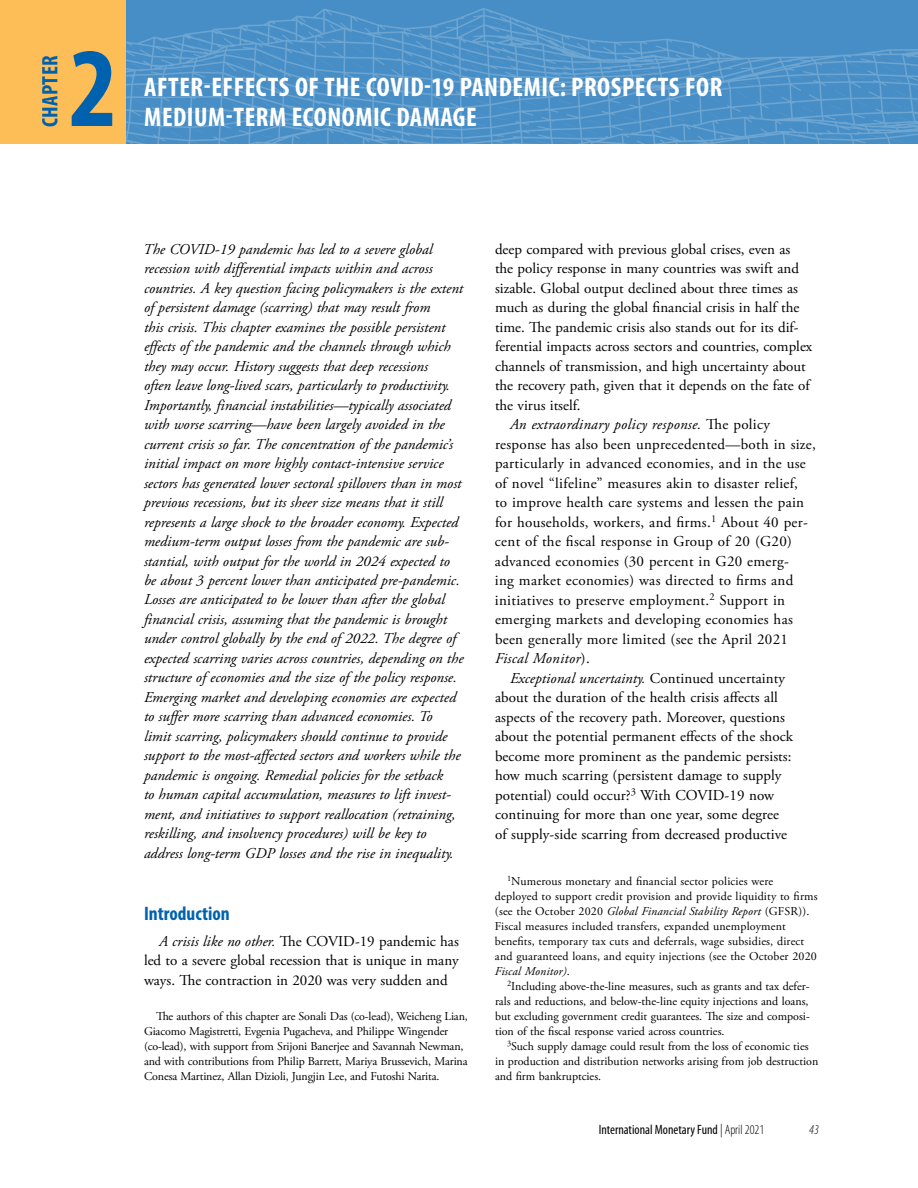
<style>
.page{position:relative;width:918px;height:1188px;background:#fff}
.page>*{position:absolute;margin:0;border:0;box-sizing:border-box;transform-origin:0 0}
.t1{font:700 condensed 114px "Myriad Pro";color:#0062af}
.t2{font:700 condensed 27px "Myriad Pro";letter-spacing:.02em;color:#fff}
.t3{font:700 condensed 22.5px "Myriad Pro";letter-spacing:.02em;color:#0062af}
.t4{font:700 condensed 19.5px "Myriad Pro";color:#0062af}
.t5{font:italic 15px/19.5px "Adobe Garamond Pro";color:#000}
.t6{font:15px/19.5px "Adobe Garamond Pro";letter-spacing:.005em;color:#000;text-align:justify}
.t7{font:italic 15px "Adobe Garamond Pro";letter-spacing:.02em;color:#000}
.t8{font:condensed 13.5px "Myriad Pro";color:#000}
.t9{font:italic 300 condensed 13.5px "Myriad Pro";color:#000}
.t10{font:12px/15px "Adobe Garamond Pro";color:#000}
.s1{font-style:italic}
.s2{font-style:normal}
.s3{font-weight:300}
</style>
<div class="page">
<div style="left:0;top:0;width:126px;height:144px;background:#fdbe57"></div>
<img style="left:126px;top:0;width:792px;height:144px">
<h3 class="t3" style="left:36px;top:127px;width:74px;rotate:-90deg">CHAPTER</h3>
<h1 class="t1" style="left:69px;top:17px;width:50px">2</h1>
<h2 class="t2" style="left:144px;top:70px;width:580px">AFTER-EFFECTS OF THE COVID-19 PANDEMIC: PROSPECTS FOR</h2>
<h2 class="t2" style="left:144px;top:100px;width:334px">MEDIUM-TERM ECONOMIC DAMAGE</h2>
<p class="t5" style="left:143px;top:239px;width:322px">The COVID-19 pandemic has led to a severe global recession with differential impacts within and across countries. A key question facing policymakers is the extent of persistent damage (scarring) that may result from<br>this crisis. This chapter examines the possible persistent effects of the pandemic and the channels through which they may occur. History suggests that deep recessions<br>often leave long-lived scars, particularly to productivity.<br>Importantly, financial instabilities—typically associated with worse scarring—have been largely avoided in the current crisis so far. The concentration of the pandemic’s initial impact on more highly contact-intensive service sectors has generated lower sectoral spillovers than in most previous recessions, but its sheer size means that it still represents a large shock to the broader economy. Expected medium-term output losses from the pandemic are sub&shy;stantial, with output for the world in 2024 expected to be about 3 percent lower than anticipated pre-pandemic.<br>Losses are anticipated to be lower than after the global financial crisis, assuming that the pandemic is brought under control globally by the end of 2022. The degree of expected scarring varies across countries, depending on the structure of economies and the size of the policy response.<br>Emerging market and developing economies are expected to suffer more scarring than advanced economies. To<br>limit scarring, policymakers should continue to provide support to the most-affected sectors and workers while the pandemic is ongoing. Remedial policies for the setback<br>to human capital accumulation, measures to lift invest&shy;ment, and initiatives to support reallocation (retraining, reskilling, and insolvency procedures) will be key to address long-term GDP losses and the rise in inequality.</p>
<h3 class="t4" style="left:144px;top:902px;width:87px">Introduction</h3>
<p class="t6" style="left:144px;top:932px;width:316px;text-indent:15px"><span class="s1">A crisis like no other.</span> The COVID-19 pandemic has led to a severe global recession that is unique in many ways. The contraction in 2020 was very sudden and</p>
<p class="t10" style="left:144px;top:1009px;width:325px;text-indent:12px">The authors of this chapter are Sonali Das (co-lead), Weicheng Lian, Giacomo Magistretti, Evgenia Pugacheva, and Philippe Wingender (co-lead), with support from Srijoni Banerjee and Savannah Newman, and with contributions from Philip Barrett, Mariya Brussevich, Marina Conesa Martinez, Allan Dizioli, Jungjin Lee, and Futoshi Narita.</p>
<p class="t6" style="left:495px;top:240px;width:297px">deep compared with previous global crises, even as</p>
<p class="t6" style="left:495px;top:259px;width:306px">the policy response in many countries was swift and</p>
<p class="t6" style="left:495px;top:279px;width:305px">sizable. Global output declined about three times as</p>
<p class="t6" style="left:495px;top:298px;width:306px">much as during the global financial crisis in half the</p>
<p class="t6" style="left:495px;top:318px;width:305px">time. The pandemic crisis also stands out for its dif-</p>
<p class="t6" style="left:495px;top:337px;width:319px">ferential impacts across sectors and countries, complex</p>
<p class="t6" style="left:495px;top:357px;width:312px">channels of transmission, and high uncertainty about</p>
<p class="t6" style="left:495px;top:376px;width:316px">the recovery path, given that it depends on the fate of</p>
<p class="t6" style="left:495px;top:396px;width:87px">the virus itself.</p>
<p class="t7" style="left:510px;top:415px;width:261px">An extraordinary policy response. <span class="s2">The policy</span></p>
<p class="t6" style="left:495px;top:435px;width:322px">response has also been unprecedented—both in size,</p>
<p class="t6" style="left:495px;top:454px;width:312px">particularly in advanced economies, and in the use</p>
<p class="t6" style="left:495px;top:474px;width:305px">of novel “lifeline” measures akin to disaster relief,</p>
<p class="t6" style="left:495px;top:493px;width:311px">to improve health care systems and lessen the pain</p>
<p class="t6" style="left:495px;top:513px;width:314px">for households, workers, and firms.<sup>1</sup> About 40 per-</p>
<p class="t6" style="left:495px;top:532px;width:299px">cent of the fiscal response in Group of 20 (G20)</p>
<p class="t6" style="left:495px;top:552px;width:295px">advanced economies (30 percent in G20 emerg-</p>
<p class="t6" style="left:495px;top:571px;width:300px">ing market economies) was directed to firms and</p>
<p class="t6" style="left:495px;top:591px;width:292px">initiatives to preserve employment.<sup>2</sup> Support in</p>
<p class="t6" style="left:495px;top:610px;width:299px">emerging markets and developing economies has</p>
<p class="t6" style="left:495px;top:630px;width:295px">been generally more limited (see the April 2021</p>
<p class="t7" style="left:495px;top:649px;width:96px">Fiscal Monitor<span class="s2">).</span></p>
<p class="t5" style="left:510px;top:668px;width:277px">Exceptional uncertainty. <span class="s2">Continued uncertainty</span></p>
<p class="t6" style="left:495px;top:688px;width:284px">about the duration of the health crisis affects all</p>
<p class="t6" style="left:495px;top:708px;width:291px">aspects of the recovery path. Moreover, questions</p>
<p class="t6" style="left:495px;top:727px;width:300px">about the potential permanent effects of the shock</p>
<p class="t6" style="left:495px;top:747px;width:298px">become more prominent as the pandemic persists:</p>
<p class="t6" style="left:495px;top:766px;width:288px">how much scarring (persistent damage to supply</p>
<p class="t6" style="left:495px;top:786px;width:281px">potential) could occur?<sup>3</sup> With COVID-19 now</p>
<p class="t6" style="left:495px;top:805px;width:286px">continuing for more than one year, some degree</p>
<p class="t6" style="left:495px;top:825px;width:294px">of supply-side scarring from decreased productive</p>
<p class="t10" style="left:495px;top:874px;width:324px;text-indent:12px"><sup>1</sup>Numerous monetary and financial sector policies were deployed to support credit provision and provide liquidity to firms (see the October 2020 <span class="s1">Global Financial Stability Report</span> (GFSR)).<br>Fiscal measures included transfers, expanded unemployment benefits, temporary tax cuts and deferrals, wage subsidies, direct and guaranteed loans, and equity injections (see the October 2020<br><span class="s1">Fiscal Monitor)</span>.</p>
<p class="t10" style="left:495px;top:979px;width:316px;text-align:justify;text-indent:12px"><sup>2</sup>Including above-the-line measures, such as grants and tax defer&shy;rals and reductions, and below-the-line equity injections and loans, but excluding government credit guarantees. The size and composi&shy;tion of the fiscal response varied across countries.</p>
<p class="t10" style="left:495px;top:1039px;width:325px;text-indent:12px"><sup>3</sup>Such supply damage could result from the loss of economic ties in production and distribution networks arising from job destruction and firm bankruptcies.</p>
<p class="t8" style="left:599px;top:1121px;width:167px">International Monetary Fund <span class="s3">| April 2021</span></p>
<p class="t9" style="left:809px;top:1122px;width:11px">43</p>
</div>
